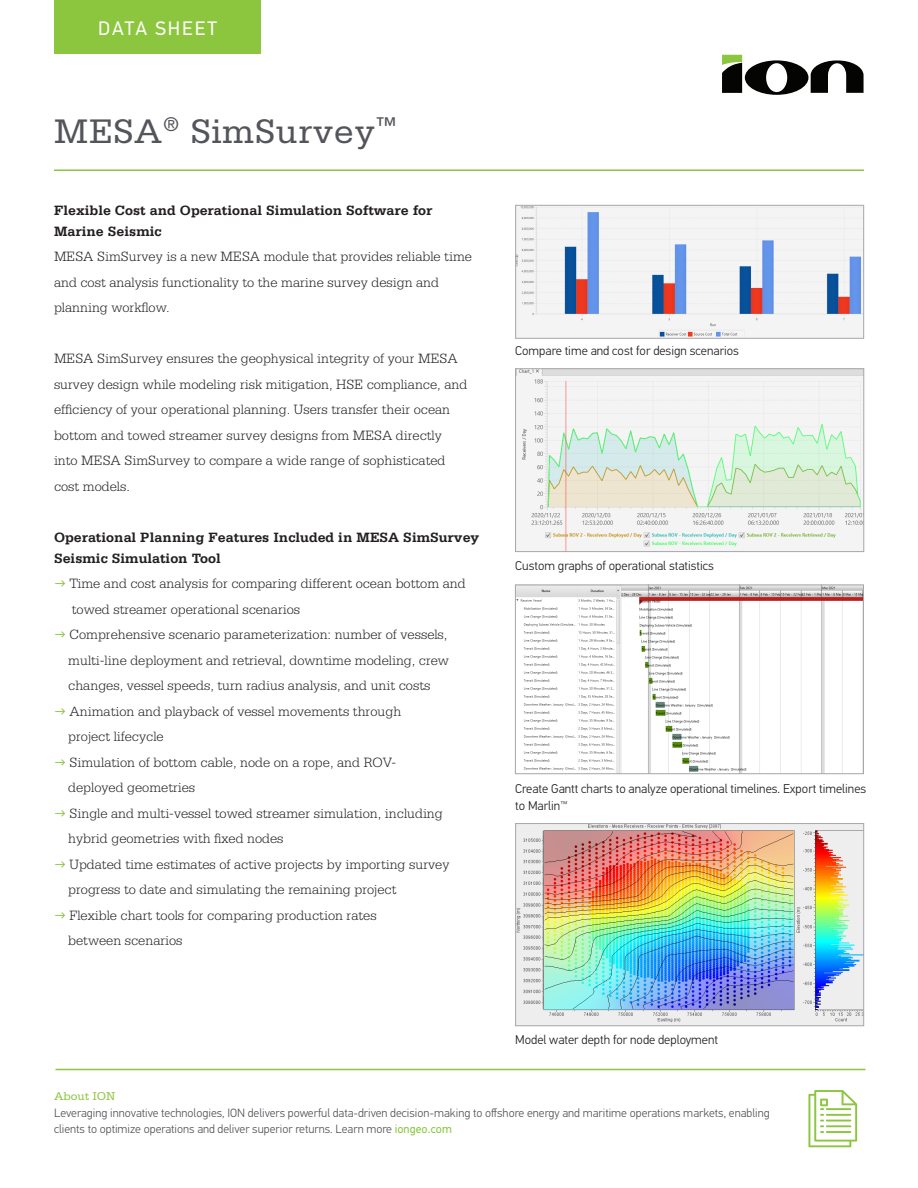
<style>
.page{position:relative;width:918px;height:1188px;background:#fff}
.page>*{position:absolute;margin:0;border:0;box-sizing:border-box;transform-origin:0 0}
.t1{font:36px "Serifa Std";letter-spacing:.02em;color:#54555a}
.t2{font:19.5px "PF Din Text Pro";letter-spacing:.1em;color:#fff}
.Body_Copy{font:300 14.25px/25.5px "Serifa Std";color:#231f20}
.Body_Copy-2{font:700 14.25px/21px "Serifa Std";color:#231f20}
.Body_Copy-3{font:300 12.75px "PF Din Text Pro";color:#231f20}
.t3{font:300 12px/16.5px "PF Din Text Pro";color:#54555a}
.t4{font:12px "Serifa Std";color:#8bc63e}
.s1{font-family:"PF Din Text Pro";font-weight:400;color:#8bc63e}
.s2{font-weight:400;color:#8bc63e}
</style>
<div class="page">
<svg style="left:722px;top:55px;width:142px;height:40px"></svg>
<hr style="left:54px;top:170px;width:810px;height:1px;background:#8bc63e">
<div style="left:54px;top:0;width:207px;height:54px;background:#8bc63e"></div>
<hr style="left:56px;top:1069px;width:810px;height:1px;background:#8bc63e">
<svg style="left:808px;top:1090px;width:49px;height:57px"></svg>
<img style="left:517px;top:371px;width:345px;height:179px">
<div style="left:515px;top:369px;width:349px;height:183px;border:1px solid #a7a6a9"></div>
<img style="left:518px;top:207px;width:344px;height:129px">
<div style="left:516px;top:205px;width:348px;height:133px;border:1px solid #a7a6a9"></div>
<img style="left:518px;top:825px;width:344px;height:199px">
<div style="left:516px;top:823px;width:348px;height:203px;border:1px solid #a7a6a9"></div>
<img style="left:517px;top:587px;width:345px;height:185px">
<div style="left:515px;top:585px;width:349px;height:189px;border:1px solid #a7a6a9"></div>
<h2 class="t2" style="left:98px;top:17px;width:120px">DATA SHEET</h2>
<p class="t1" style="left:54px;top:112px;width:344px">MESA<sup>®</sup> SimSurvey<sup>™</sup></p>
<p class="Body_Copy-2" style="left:54px;top:199px;width:380px">Flexible Cost and Operational Simulation Software for<br>Marine Seismic</p>
<p class="Body_Copy" style="left:54px;top:244px;width:419px">MESA SimSurvey is a new MESA module that provides reliable time</p>
<p class="Body_Copy" style="left:54px;top:269px;width:387px">and cost analysis functionality to the marine survey design and planning workflow.</p>
<p class="Body_Copy" style="left:54px;top:346px;width:415px">MESA SimSurvey ensures the geophysical integrity of your MESA survey design while modeling risk mitigation, HSE compliance, and efficiency of your operational planning. Users transfer their ocean bottom and towed streamer survey designs from MESA directly</p>
<p class="Body_Copy" style="left:54px;top:448px;width:393px">into MESA SimSurvey to compare a wide range of sophisticated</p>
<p class="Body_Copy" style="left:54px;top:473px;width:77px">cost models.</p>
<p class="Body_Copy-2" style="left:54px;top:526px;width:427px">Operational Planning Features Included in MESA SimSurvey<br>Seismic Simulation Tool</p>
<p class="Body_Copy" style="left:72px;top:571px;width:395px;text-indent:-18px"><span class="s1">→</span> Time and cost analysis for comparing different ocean bottom and towed streamer operational scenarios</p>
<p class="Body_Copy" style="left:68px;top:622px;width:382px;text-align:justify;text-indent:-14px"><span class="s1">→</span> Comprehensive scenario parameterization: number of vessels, multi-line deployment and retrieval, downtime modeling, crew changes, vessel speeds, turn radius analysis, and unit costs</p>
<p class="Body_Copy" style="left:54px;top:698px;width:349px"><span class="s1">→</span> Animation and playback of vessel movements through</p>
<p class="Body_Copy" style="left:68px;top:724px;width:97px">project lifecycle</p>
<p class="Body_Copy" style="left:54px;top:749px;width:344px"><span class="s1">→</span> Simulation of bottom cable, node on a rope, and ROV-</p>
<p class="Body_Copy" style="left:68px;top:775px;width:129px">deployed geometries</p>
<p class="Body_Copy" style="left:68px;top:800px;width:376px;text-indent:-14px"><span class="s1">→</span> Single and multi-vessel towed streamer simulation, including hybrid geometries with fixed nodes</p>
<p class="Body_Copy" style="left:68px;top:851px;width:383px;text-indent:-14px"><span class="s1">→</span> Updated time estimates of active projects by importing survey progress to date and simulating the remaining project</p>
<p class="Body_Copy" style="left:54px;top:902px;width:324px"><span class="s1">→</span> Flexible chart tools for comparing production rates</p>
<p class="Body_Copy" style="left:68px;top:928px;width:116px">between scenarios</p>
<p class="Body_Copy-3" style="left:515px;top:343px;width:225px">Compare time and cost for design scenarios</p>
<p class="Body_Copy-3" style="left:515px;top:558px;width:200px">Custom graphs of operational statistics</p>
<p class="Body_Copy-3" style="left:515px;top:782px;width:353px">Create Gantt charts to analyze operational timelines. Export timelines</p>
<p class="Body_Copy-3" style="left:515px;top:798px;width:54px">to Marlin<sup>™</sup></p>
<p class="Body_Copy-3" style="left:515px;top:1032px;width:204px">Model water depth for node deployment</p>
<p class="t4" style="left:54px;top:1090px;width:63px">About ION</p>
<p class="t3" style="left:54px;top:1105px;width:717px">Leveraging innovative technologies, ION delivers powerful data-driven decision-making to offshore energy and maritime operations markets, enabling clients to optimize operations and deliver superior returns. Learn more <span class="s2">iongeo.com</span></p>
</div>
